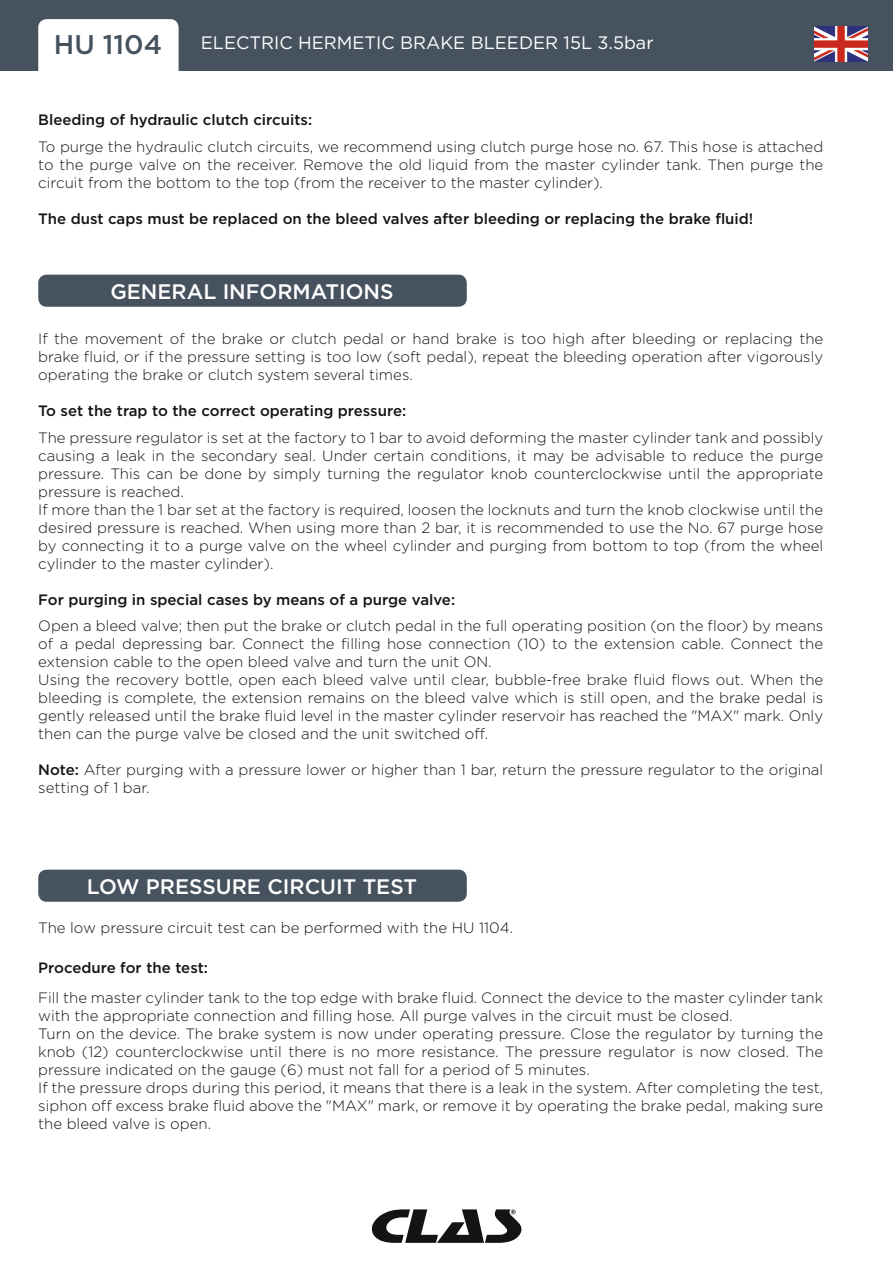
<style>
.page{position:relative;width:893px;height:1263px;background:#fff}
.page>*{position:absolute;margin:0;border:0;box-sizing:border-box;transform-origin:0 0}
.t1{font:500 27px "Gotham";color:#47525f}
.t2{font:500 21px "Gotham";color:#fff}
.t3{font:18px "Gotham";color:#fff}
.t4{font:300 15px/18px "Gotham";color:#131413}
.t5{font:500 15px "Gotham";color:#131413}
.s1{font-weight:500}
</style>
<div class="page">
<svg style="left:371px;top:1209px;width:151px;height:34px"></svg>
<div style="left:0;top:0;width:893px;height:71px;background:#47525f"></div>
<div style="left:38px;top:19px;width:141px;height:70px;background:#fff;border-radius:9px"></div>
<img style="left:814px;top:26px;width:53px;height:35px">
<div style="left:38px;top:870px;width:429px;height:32px;background:#47525f;border-radius:9px"></div>
<div style="left:38px;top:275px;width:429px;height:32px;background:#47525f;border-radius:9px"></div>
<h1 class="t1" style="left:54px;top:27px;width:110px">HU 1104</h1>
<p class="t3" style="left:201px;top:31px;width:454px">ELECTRIC HERMETIC BRAKE BLEEDER 15L 3.5bar</p>
<p class="t5" style="left:38px;top:110px;width:275px">Bleeding of hydraulic clutch circuits:</p>
<p class="t4" style="left:38px;top:137px;width:787px;text-align:justify">To purge the hydraulic clutch circuits, we recommend using clutch purge hose no. 67. This hose is attached to the purge valve on the receiver. Remove the old liquid from the master cylinder tank. Then purge the circuit from the bottom to the top (from the receiver to the master cylinder).</p>
<p class="t5" style="left:38px;top:209px;width:717px">The dust caps must be replaced on the bleed valves after bleeding or replacing the brake fluid!</p>
<h2 class="t2" style="left:110px;top:278px;width:285px">GENERAL INFORMATIONS</h2>
<p class="t4" style="left:38px;top:329px;width:786px;text-align:justify">If the movement of the brake or clutch pedal or hand brake is too high after bleeding or replacing the brake fluid, or if the pressure setting is too low (soft pedal), repeat the bleeding operation after vigorously operating the brake or clutch system several times.</p>
<p class="t5" style="left:38px;top:401px;width:369px">To set the trap to the correct operating pressure:</p>
<p class="t4" style="left:38px;top:428px;width:787px">The pressure regulator is set at the factory to 1 bar to avoid deforming the master cylinder tank and possibly causing a leak in the secondary seal. Under certain conditions, it may be advisable to reduce the purge pressure. This can be done by simply turning the regulator knob counterclockwise until the appropriate pressure is reached.<br>If more than the 1 bar set at the factory is required, loosen the locknuts and turn the knob clockwise until the desired pressure is reached. When using more than 2 bar, it is recommended to use the No. 67 purge hose by connecting it to a purge valve on the wheel cylinder and purging from bottom to top (from the wheel cylinder to the master cylinder).</p>
<p class="t5" style="left:38px;top:590px;width:418px">For purging in special cases by means of a purge valve:</p>
<p class="t4" style="left:38px;top:616px;width:787px">Open a bleed valve; then put the brake or clutch pedal in the full operating position (on the floor) by means of a pedal depressing bar. Connect the filling hose connection (10) to the extension cable. Connect the extension cable to the open bleed valve and turn the unit ON.<br>Using the recovery bottle, open each bleed valve until clear, bubble-free brake fluid flows out. When the bleeding is complete, the extension remains on the bleed valve which is still open, and the brake pedal is gently released until the brake fluid level in the master cylinder reservoir has reached the "MAX" mark. Only then can the purge valve be closed and the unit switched off.</p>
<p class="t4" style="left:38px;top:760px;width:786px"><span class="s1">Note:</span> After purging with a pressure lower or higher than 1 bar, return the pressure regulator to the original setting of 1 bar.</p>
<h2 class="t2" style="left:87px;top:873px;width:332px">LOW PRESSURE CIRCUIT TEST</h2>
<p class="t4" style="left:38px;top:918px;width:476px">The low pressure circuit test can be performed with the HU 1104.</p>
<p class="t5" style="left:38px;top:957px;width:171px">Procedure for the test:</p>
<p class="t4" style="left:38px;top:988px;width:786px">Fill the master cylinder tank to the top edge with brake fluid. Connect the device to the master cylinder tank with the appropriate connection and filling hose. All purge valves in the circuit must be closed.<br>Turn on the device. The brake system is now under operating pressure. Close the regulator by turning the knob (12) counterclockwise until there is no more resistance. The pressure regulator is now closed. The pressure indicated on the gauge (6) must not fall for a period of 5 minutes.<br>If the pressure drops during this period, it means that there is a leak in the system. After completing the test, siphon off excess brake fluid above the "MAX" mark, or remove it by operating the brake pedal, making sure the bleed valve is open.</p>
</div>
